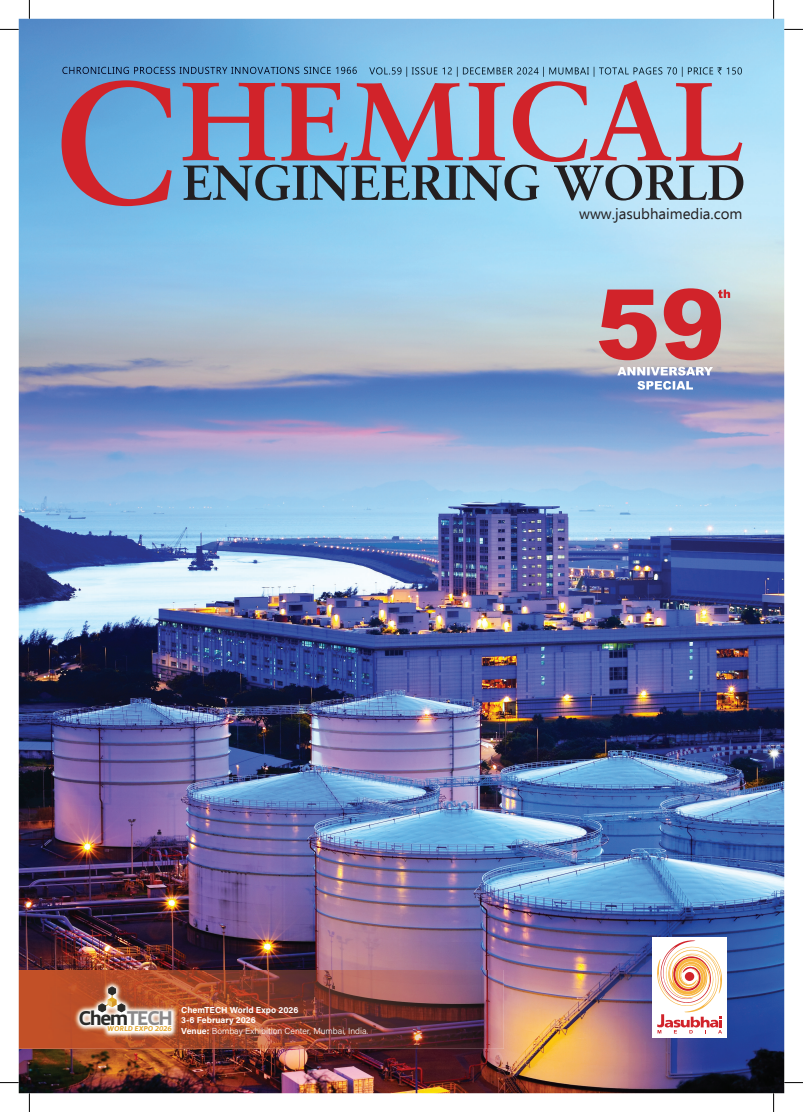
<style>
.page{position:relative;width:803px;height:1112px;background:#fff}
.page>*{position:absolute;margin:0;border:0;box-sizing:border-box;transform-origin:0 0}
.t1{font:20.62px "Priva Four Pro";letter-spacing:-.065em;color:#2a2a28}
.t2{font:15px "Ebrima";color:#231f20}
.t3{font:700 8.75px/10.5px "Acumin Pro";color:#fff}
.t4{font:7.25px "Priva Four Italic Pro";letter-spacing:.025em;color:#e3a730}
.s1{color:#8a8889}
.s2{font-weight:300}
</style>
<div class="page">
<img style="left:19px;top:19px;width:765px;height:1073px">
<img style="left:19px;top:969px;width:485px;height:79px">
<img style="left:62px;top:67px;width:295px;height:7px">
<img style="left:369px;top:67px;width:90px;height:10px">
<img style="left:463px;top:67px;width:251px;height:10px">
<svg style="left:717px;top:67px;width:5px;height:7px"></svg>
<img style="left:722px;top:67px;width:20px;height:8px">
<svg style="left:184px;top:165px;width:559px;height:36px"></svg>
<svg style="left:62px;top:80px;width:110px;height:126px"></svg>
<svg style="left:183px;top:80px;width:559px;height:82px"></svg>
<div style="left:653px;top:936px;width:74px;height:101px;background:#fff"></div>
<svg style="left:657px;top:940px;width:65px;height:93px"></svg>
<img style="left:73px;top:980px;width:105px;height:57px">
<svg style="left:98px;top:986px;width:27px;height:25px"></svg>
<svg style="left:637px;top:381px;width:56px;height:8px"></svg>
<svg style="left:617px;top:367px;width:96px;height:8px"></svg>
<svg style="left:599px;top:288px;width:131px;height:72px"></svg>
<svg style="left:0;top:29px;width:19px;height:1px"></svg>
<svg style="left:784px;top:29px;width:19px;height:1px"></svg>
<svg style="left:0;top:1081px;width:19px;height:2px"></svg>
<svg style="left:784px;top:1081px;width:19px;height:2px"></svg>
<svg style="left:29px;top:0;width:1px;height:19px"></svg>
<svg style="left:29px;top:1092px;width:1px;height:19px"></svg>
<svg style="left:773px;top:0;width:1px;height:19px"></svg>
<svg style="left:773px;top:1092px;width:1px;height:19px"></svg>
<h2 class="t2" style="left:579px;top:203px;width:165px">www.jasubhaimedia.com</h2>
<h1 class="t1" style="left:79px;top:1004px;width:96px">Chem<span class="s1">TECH</span></h1>
<p class="t4" style="left:107px;top:1023px;width:66px">WORLD EXPO 2026</p>
<p class="t3" style="left:181px;top:1003px;width:188px">ChemTECH World Expo 2026<br>3-6 February 2026<br>Venue: <span class="s2">Bombay Exhibition Center, Mumbai, India.</span></p>
</div>
